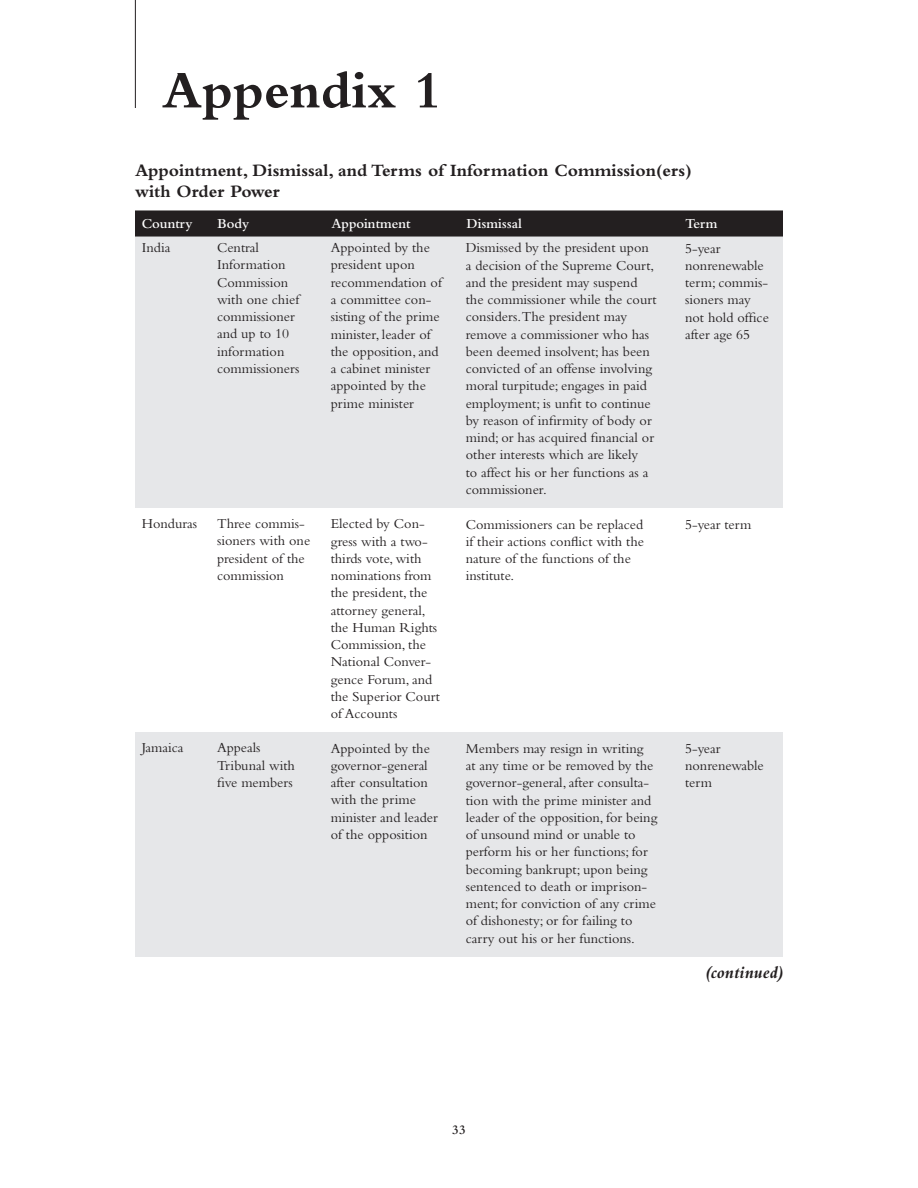
<style>
.page{position:relative;width:918px;height:1188px;background:#fff}
.page>*{position:absolute;margin:0;border:0;box-sizing:border-box;transform-origin:0 0}
.Chapter_title{font:700 54px "Bembo";color:#231f20}
.Table_title{font:700 18px/21px "Bembo";color:#231f20}
.t1{font:italic 700 18px "Bembo";color:#231f20}
.table_text{font:14.25px/17.2px "Bembo";color:#231f20}
.Table_head{font:600 14.25px "Bembo";color:#fff}
.t2{font:600 13.5px "Bembo";color:#231f20}
</style>
<div class="page">
<hr style="left:135px;top:0;width:1px;height:108px;background:#231f20">
<div style="left:135px;top:228px;width:648px;height:280px;background:#e6e7e9"></div>
<div style="left:135px;top:211px;width:648px;height:25px;background:#231f20"></div>
<div style="left:135px;top:732px;width:648px;height:225px;background:#e6e7e9"></div>
<hr style="left:135px;top:236px;width:648px;height:1px;background:#231f20">
<p class="Chapter_title" style="left:162px;top:60px;width:281px">Appendix 1</p>
<p class="Table_title" style="left:135px;top:160px;width:558px">Appointment, Dismissal, and Terms of Information Commission(ers) with Order Power</p>
<p class="Table_head" style="left:142px;top:215px;width:52px">Country</p>
<p class="Table_head" style="left:218px;top:215px;width:33px">Body</p>
<p class="Table_head" style="left:332px;top:215px;width:81px">Appointment</p>
<p class="Table_head" style="left:467px;top:215px;width:57px">Dismissal</p>
<p class="Table_head" style="left:686px;top:215px;width:34px">Term</p>
<p class="table_text" style="left:142px;top:238px;width:30px">India</p>
<p class="table_text" style="left:217px;top:239px;width:84px">Central<br>Information<br>Commission with one chief commissioner and up to 10 information commissioners</p>
<p class="table_text" style="left:331px;top:239px;width:113px">Appointed by the president upon recommendation of a committee con&shy;sisting of the prime minister, leader of the opposition, and a cabinet minister appointed by the prime minister</p>
<p class="table_text" style="left:466px;top:239px;width:192px">Dismissed by the president upon a decision of the Supreme Court, and the president may suspend the commissioner while the court considers.The president may remove a commissioner who has been deemed insolvent; has been convicted of an offense involving moral turpitude; engages in paid employment; is unfit to continue by reason of infirmity of body or mind; or has acquired financial or other interests which are likely<br>to affect his or her functions as a commissioner.</p>
<p class="table_text" style="left:466px;top:515px;width:180px">Commissioners can be replaced if their actions conflict with the nature of the functions of the institute.</p>
<p class="table_text" style="left:685px;top:239px;width:85px">5-year nonrenewable term; commis&shy;sioners may not hold office after age 65</p>
<p class="table_text" style="left:142px;top:514px;width:57px">Honduras</p>
<p class="table_text" style="left:217px;top:515px;width:95px">Three commis&shy;sioners with one president of the commission</p>
<p class="table_text" style="left:331px;top:515px;width:111px">Elected by Con&shy;gress with a two&shy;thirds vote, with nominations from the president, the attorney general, the Human Rights<br>Commission, the<br>National Conver&shy;gence Forum, and the Superior Court of Accounts</p>
<p class="table_text" style="left:331px;top:739px;width:109px">Appointed by the governor-general after consultation with the prime minister and leader of the opposition</p>
<p class="table_text" style="left:685px;top:515px;width:68px">5-year term</p>
<p class="table_text" style="left:142px;top:738px;width:43px">Jamaica</p>
<p class="table_text" style="left:217px;top:739px;width:79px">Appeals<br>Tribunal with five members</p>
<p class="table_text" style="left:466px;top:739px;width:193px">Members may resign in writing<br>at any time or be removed by the governor-general, after consulta&shy;tion with the prime minister and leader of the opposition, for being of unsound mind or unable to perform his or her functions; for becoming bankrupt; upon being sentenced to death or imprison&shy;ment; for conviction of any crime of dishonesty; or for failing to carry out his or her functions.</p>
<p class="table_text" style="left:685px;top:740px;width:80px">5-year nonrenewable term</p>
<p class="t2" style="left:452px;top:1122px;width:15px">33</p>
<p class="t1" style="left:706px;top:963px;width:79px">(continued)</p>
</div>
